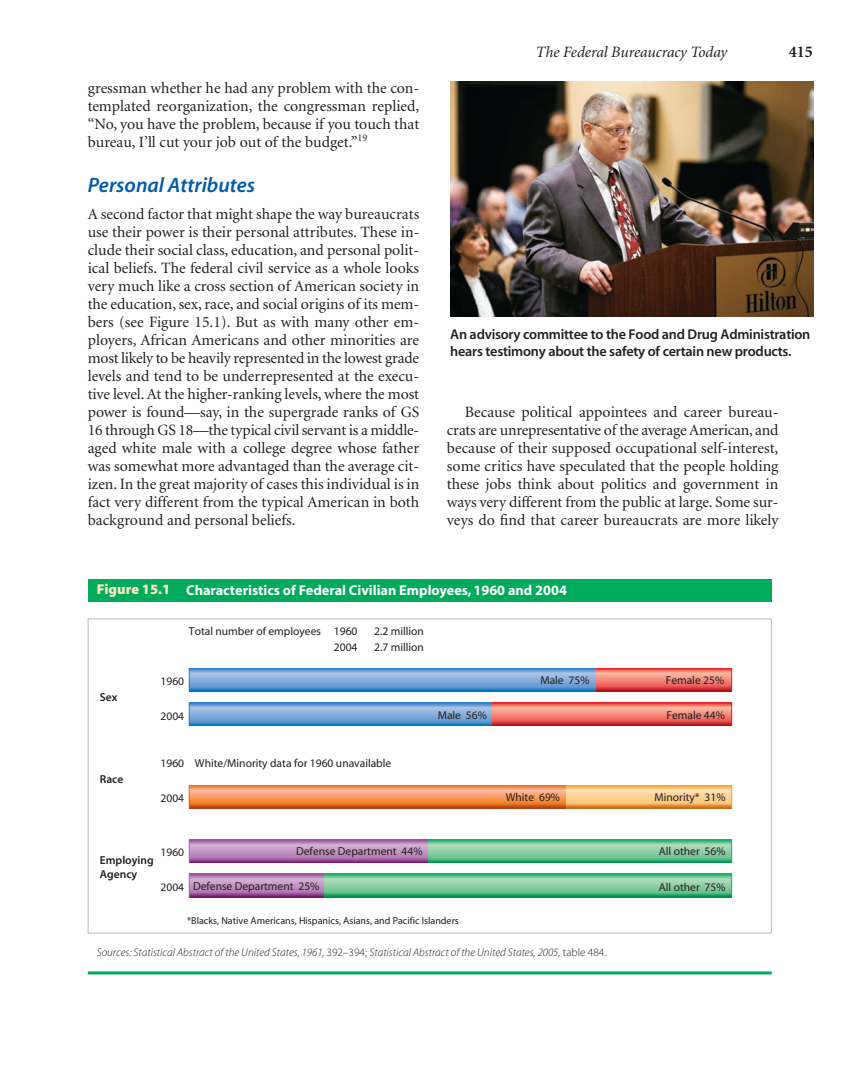
<style>
.page{position:relative;width:864px;height:1080px;background:#fff}
.page>*{position:absolute;margin:0;border:0;box-sizing:border-box;transform-origin:0 0}
.t1{font:21px "Myriad Sem Itl";color:#015aaa}
.t2{font:700 16.5px "Minion";color:#231f20}
.t3{font:15.75px/18px "Minion";color:#231f20;text-align:justify}
.t4{font:italic 15.75px "Minion";color:#231f20}
.t5{font:14.25px/16.5px "Myriad Sem";letter-spacing:-.015em;color:#231f20}
.t6{font:700 14.25px "Myriad";color:#fff}
.t7{font:11.55px/15.9px "Myriad";color:#231f20}
.t8{font:600 11.55px/13.6px "Myriad";color:#231f20}
.t9{font:11.25px "Myriad Lig Itl";color:#231f20}
.t10{font:10.05px "Myriad";color:#231f20}
.s1{font-family:"Myriad Blk";font-weight:400;color:#fee5c1}
.s2{font-family:"Myriad Lig"}
</style>
<div class="page">
<svg style="left:428px;top:840px;width:303px;height:23px;background:#70c495"></svg>
<svg style="left:323px;top:874px;width:408px;height:23px;background:#71c495"></svg>
<svg style="left:190px;top:668px;width:406px;height:23px;background:#70a3d5"></svg>
<svg style="left:190px;top:703px;width:302px;height:23px;background:#70a3d5"></svg>
<svg style="left:596px;top:668px;width:135px;height:23px;background:#eb7166"></svg>
<svg style="left:492px;top:703px;width:239px;height:23px;background:#ea7166"></svg>
<svg style="left:190px;top:785px;width:377px;height:23px;background:#ef8e51"></svg>
<svg style="left:567px;top:785px;width:164px;height:23px;background:#f7c178"></svg>
<svg style="left:190px;top:840px;width:238px;height:23px;background:#b47fb6"></svg>
<svg style="left:190px;top:874px;width:133px;height:23px;background:#b47fb6"></svg>
<svg style="left:731px;top:668px;width:1px;height:23px"></svg>
<svg style="left:731px;top:703px;width:1px;height:23px"></svg>
<svg style="left:189px;top:668px;width:1px;height:23px"></svg>
<svg style="left:189px;top:703px;width:1px;height:23px"></svg>
<svg style="left:189px;top:785px;width:1px;height:23px"></svg>
<svg style="left:189px;top:840px;width:1px;height:23px"></svg>
<svg style="left:189px;top:874px;width:1px;height:23px"></svg>
<svg style="left:731px;top:840px;width:1px;height:23px"></svg>
<svg style="left:731px;top:874px;width:1px;height:23px"></svg>
<svg style="left:731px;top:785px;width:1px;height:23px"></svg>
<hr style="left:88px;top:971px;width:684px;height:3px;background:#00ab5b">
<div style="left:88px;top:579px;width:684px;height:23px;background:#00ab5b"></div>
<img style="left:450px;top:81px;width:363px;height:235px">
<p class="t3" style="left:88px;top:80px;width:333px">gressman whether he had any problem with the con&shy;templated reorganization, the congressman replied, “No, you have the problem, because if you touch that bureau, I’ll cut your job out of the budget.”<sup>19</sup></p>
<h1 class="t1" style="left:88px;top:177px;width:169px">Personal Attributes</h1>
<p class="t3" style="left:88px;top:206px;width:333px">A second factor that might shape the way bureaucrats use their power is their personal attributes. These in&shy;clude their social class, education, and personal polit&shy;ical beliefs. The federal civil service as a whole looks very much like a cross section of American society in the education, sex, race, and social origins of its mem&shy;bers (see Figure 15.1). But as with many other em&shy;ployers, African Americans and other minorities are most likely to be heavily represented in the lowest grade levels and tend to be underrepresented at the execu&shy;tive level. At the higher-ranking levels, where the most power is found—say, in the supergrade ranks of GS 16 through GS 18—the typical civil servant is a middle&shy;aged white male with a college degree whose father was somewhat more advantaged than the average cit&shy;izen. In the great majority of cases this individual is in fact very different from the typical American in both background and personal beliefs.</p>
<p class="t4" style="left:536px;top:46px;width:193px">The Federal Bureaucracy Today</p>
<p class="t2" style="left:789px;top:45px;width:26px">415</p>
<p class="t5" style="left:450px;top:327px;width:362px">An advisory committee to the Food and Drug Administration hears testimony about the safety of certain new products.</p>
<p class="t3" style="left:447px;top:404px;width:333px;text-indent:18px">Because political appointees and career bureau&shy;crats are unrepresentative of the average American, and because of their supposed occupational self-interest, some critics have speculated that the people holding these jobs think about politics and government in ways very different from the public at large. Some sur&shy;veys do find that career bureaucrats are more likely</p>
<p class="t6" style="left:97px;top:584px;width:472px"><span class="s1">Figure 15.1</span> Characteristics of Federal Civilian Employees, 1960 and 2004</p>
<p class="t8" style="left:100px;top:690px;width:19px">Sex</p>
<p class="t8" style="left:100px;top:772px;width:25px">Race</p>
<p class="t7" style="left:189px;top:624px;width:134px">Total number of employees</p>
<p class="t7" style="left:334px;top:624px;width:25px">1960<br>2004</p>
<p class="t7" style="left:374px;top:624px;width:51px">2.2 million<br>2.7 million</p>
<p class="t7" style="left:161px;top:674px;width:25px">1960</p>
<p class="t7" style="left:161px;top:709px;width:25px">2004</p>
<p class="t7" style="left:161px;top:757px;width:232px">1960 White/Minority data for 1960 unavailable</p>
<p class="t7" style="left:161px;top:791px;width:25px">2004</p>
<p class="t7" style="left:438px;top:708px;width:51px">Male 56%</p>
<p class="t7" style="left:540px;top:673px;width:51px">Male 75%</p>
<p class="t7" style="left:666px;top:673px;width:60px">Female 25%</p>
<p class="t7" style="left:506px;top:790px;width:56px">White 69%</p>
<p class="t7" style="left:666px;top:708px;width:60px">Female 44%</p>
<p class="t7" style="left:655px;top:790px;width:72px">Minority* 31%</p>
<p class="t8" style="left:100px;top:853px;width:55px">Employing<br>Agency</p>
<p class="t7" style="left:161px;top:845px;width:25px">1960</p>
<p class="t7" style="left:161px;top:880px;width:25px">2004</p>
<p class="t7" style="left:296px;top:844px;width:128px">Defense Department 44%</p>
<p class="t7" style="left:659px;top:844px;width:68px">All other 56%</p>
<p class="t7" style="left:193px;top:879px;width:128px">Defense Department 25%</p>
<p class="t7" style="left:659px;top:880px;width:68px">All other 75%</p>
<p class="t10" style="left:187px;top:917px;width:273px">*Blacks, Native Americans, Hispanics, Asians, and Pacific Islanders</p>
<p class="t9" style="left:97px;top:948px;width:511px">Sources: Statistical Abstract of the United States, 1961, <span class="s2">392–394;</span> Statistical Abstract of the United States, 2005, <span class="s2">table 484.</span></p>
</div>
